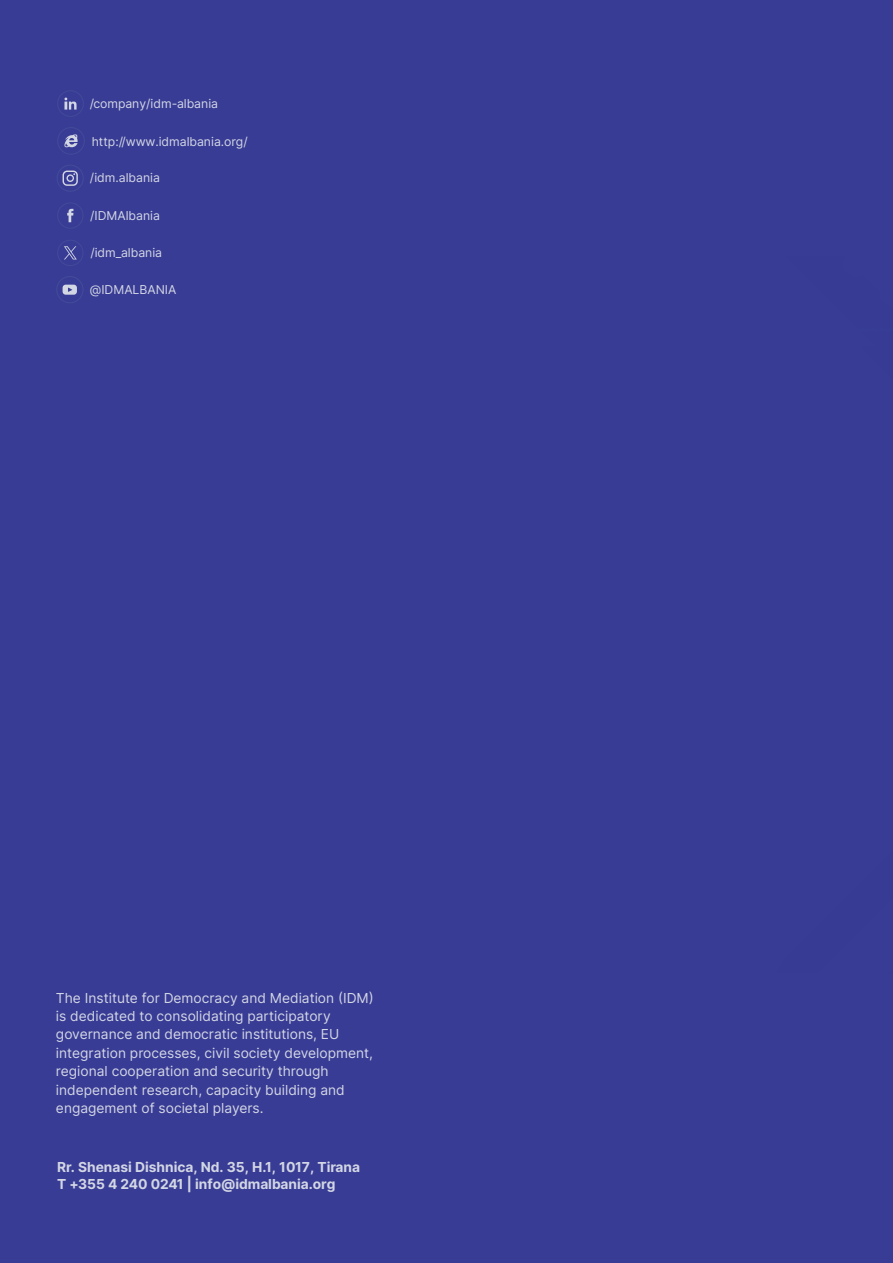
<style>
.page{position:relative;width:893px;height:1263px;background:#383c95}
.page>*{position:absolute;margin:0;border:0;box-sizing:border-box;transform-origin:0 0}
.t1{font:13.8px/18.3px "Inter";color:#d3d6e3}
.t2{font:700 13.8px/16.5px "Inter";color:#d3d6e3}
.t3{font:12.3px "Inter";color:#d3d6e3}
</style>
<div class="page">
<svg style="left:57px;top:202px;width:27px;height:27px"></svg>
<svg style="left:57px;top:90px;width:27px;height:27px"></svg>
<svg style="left:57px;top:127px;width:28px;height:28px"></svg>
<div style="left:57px;top:165px;width:27px;height:27px;border:1px solid #424a99;border-radius:50%"></div>
<svg style="left:63px;top:171px;width:15px;height:15px"></svg>
<div style="left:56px;top:276px;width:28px;height:27px;border:1px solid #424a99;border-radius:50%"></div>
<svg style="left:63px;top:285px;width:14px;height:10px"></svg>
<svg style="left:57px;top:240px;width:27px;height:26px"></svg>
<p class="t3" style="left:90px;top:94px;width:130px">/company/idm-albania</p>
<p class="t3" style="left:92px;top:132px;width:158px">http://www.idmalbania.org/</p>
<p class="t3" style="left:90px;top:169px;width:72px">/idm.albania</p>
<p class="t3" style="left:90px;top:206px;width:71px">/IDMAlbania</p>
<p class="t3" style="left:90px;top:244px;width:73px">/idm_albania</p>
<p class="t3" style="left:90px;top:280px;width:88px">@IDMALBANIA</p>
<p class="t1" style="left:56px;top:988px;width:319px">The Institute for Democracy and Mediation (IDM) is dedicated to consolidating participatory governance and democratic institutions, EU integration processes, civil society development, regional cooperation and security through independent research, capacity building and engagement of societal players.</p>
<p class="t2" style="left:57px;top:1158px;width:304px">Rr. Shenasi Dishnica, Nd. 35, H.1, 1017, Tirana<br>T +355 4 240 0241 | info@idmalbania.org</p>
</div>
